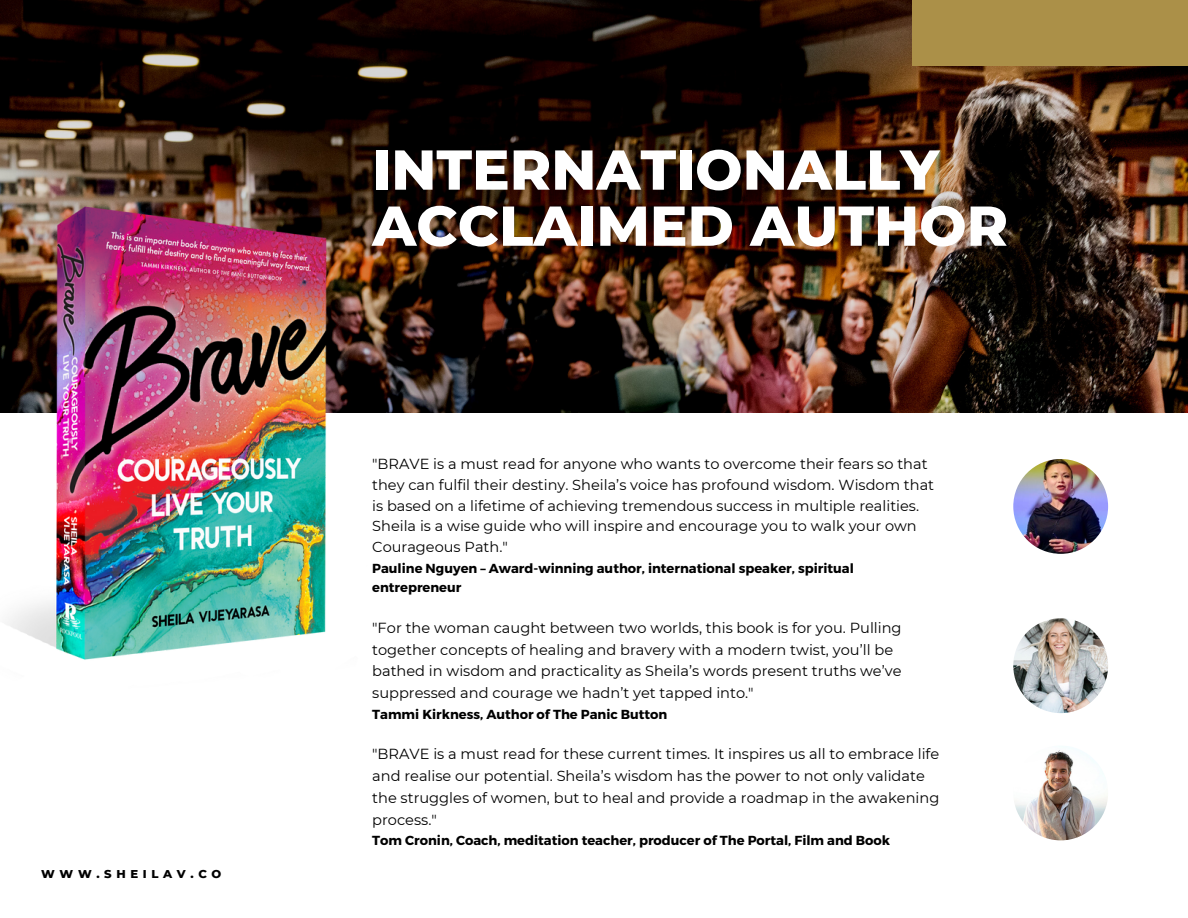
<style>
.page{position:relative;width:1188px;height:918px;background:#fff}
.page>*{position:absolute;margin:0;border:0;box-sizing:border-box;transform-origin:0 0}
.t1{font:800 56.1px/56.1px "Montserrat";color:#fff}
.t2{font:14.55px/21.8px "Montserrat";color:#000}
.t3{font:700 13.05px/19.6px "Montserrat";color:#000}
.t4{font:800 11.55px "Montserrat";letter-spacing:.4em;color:#000}
</style>
<div class="page">
<img style="left:0;top:0;width:1188px;height:413px">
<img style="left:1013px;top:459px;width:95px;height:95px;border-radius:50%">
<img style="left:1013px;top:618px;width:95px;height:95px;border-radius:50%">
<img style="left:1013px;top:746px;width:95px;height:94px;border-radius:50%">
<img style="left:0;top:172px;width:372px;height:488px">
<div style="left:913px;top:0;width:275px;height:65px;background:#ab9048"></div>
<p class="t4" style="left:41px;top:867px;width:182px">WWW.SHEILAV.CO</p>
<h1 class="t1" style="left:372px;top:142px;width:637px">INTERNATIONALLY<br>ACCLAIMED AUTHOR</h1>
<p class="t2" style="left:372px;top:454px;width:563px;line-height:20.7px">"BRAVE is a must read for anyone who wants to overcome their fears so that they can fulfil their destiny. Sheila’s voice has profound wisdom. Wisdom that is based on a lifetime of achieving tremendous success in multiple realities.<br>Sheila is a wise guide who will inspire and encourage you to walk your own Courageous Path."</p>
<p class="t3" style="left:372px;top:558px;width:483px">Pauline Nguyen – Award-winning author, international speaker, spiritual entrepreneur</p>
<p class="t2" style="left:372px;top:617px;width:531px">"For the woman caught between two worlds, this book is for you. Pulling together concepts of healing and bravery with a modern twist, you’ll be bathed in wisdom and practicality as Sheila’s words present truths we’ve suppressed and courage we hadn’t yet tapped into."</p>
<p class="t3" style="left:372px;top:704px;width:297px">Tammi Kirkness, Author of The Panic Button</p>
<p class="t2" style="left:372px;top:743px;width:569px">"BRAVE is a must read for these current times. It inspires us all to embrace life and realise our potential. Sheila’s wisdom has the power to not only validate the struggles of women, but to heal and provide a roadmap in the awakening process."</p>
<p class="t3" style="left:372px;top:830px;width:520px">Tom Cronin, Coach, meditation teacher, producer of The Portal, Film and Book</p>
</div>
